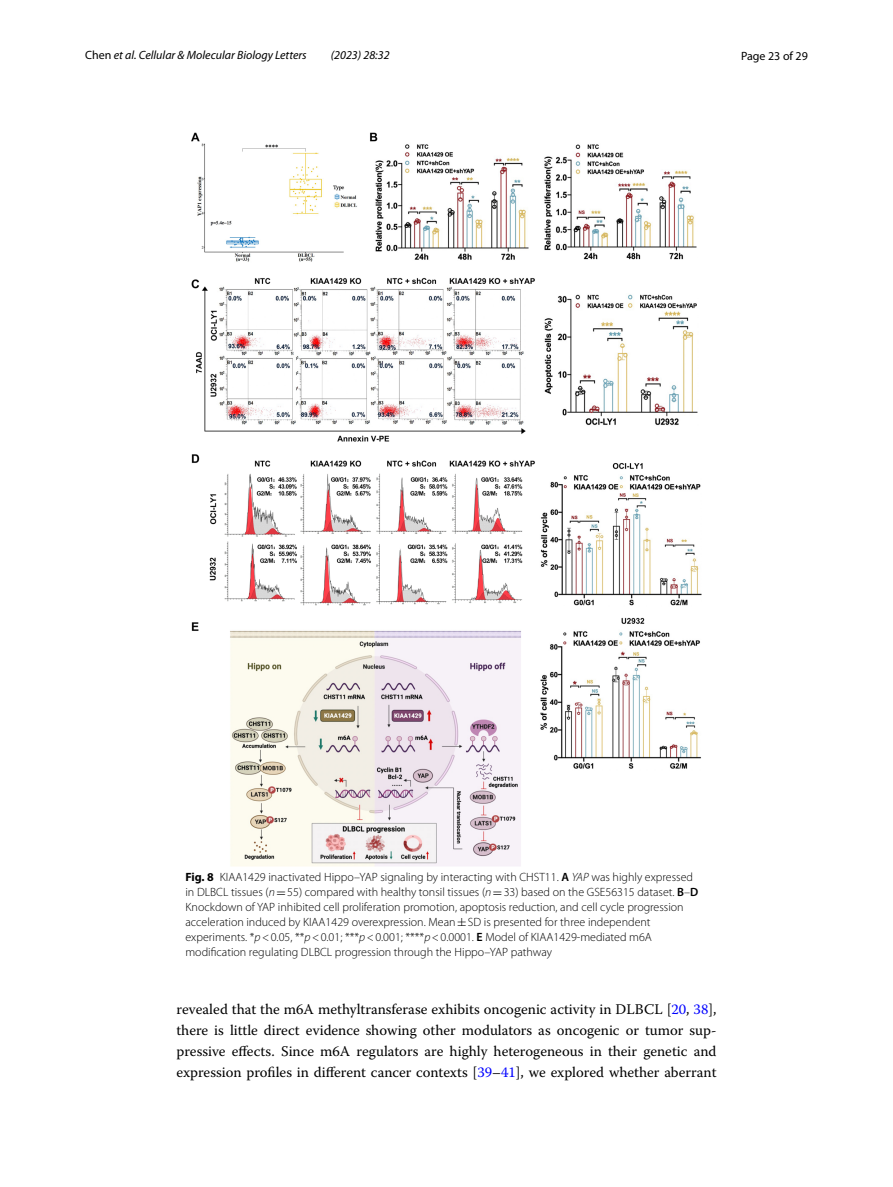
<style>
.page{position:relative;width:893px;height:1187px;background:#fff}
.page>*{position:absolute;margin:0;border:0;box-sizing:border-box;transform-origin:0 0}
.t1{font:14.7px/21.3px "Warnock Pro";color:#000;text-align:justify}
.t2{font:300 12px/15px "Myriad Pro";color:#000}
.t3{font:italic 12px "Myriad Pro";color:#000}
.t4{font:12px "Myriad Pro";color:#000}
.s1{font-style:normal}
.s2{font-weight:700}
.s3{font-weight:600}
.s4{font-style:italic}
.s5{font-family:"MTSY";font-weight:400}
.s6{color:#00f}
</style>
<div class="page">
<img style="left:191px;top:133px;width:511px;height:733px">
<p class="t3" style="left:85px;top:48px;width:223px"><span class="s1">Chen</span> et al. Cellular &amp; Molecular Biology Letters</p>
<p class="t3" style="left:331px;top:48px;width:60px">(2023) 28:32</p>
<p class="t4" style="left:741px;top:48px;width:68px">Page 23 of 29</p>
<p class="t2" style="left:185px;top:870px;width:514px"><span class="s2">Fig. 8</span> KIAA1429 inactivated Hippo–YAP signaling by interacting with CHST11. <span class="s3">A</span> <span class="s4">YAP</span> was highly expressed in DLBCL tissues (<span class="s4">n</span><span class="s5">=</span>55) compared with healthy tonsil tissues (<span class="s4">n</span><span class="s5">=</span>33) based on the GSE56315 dataset. <span class="s3">B</span>–<span class="s3">D </span>Knockdown of YAP inhibited cell proliferation promotion, apoptosis reduction, and cell cycle progression acceleration induced by KIAA1429 overexpression. Mean<span class="s5">±</span>SD is presented for three independent experiments. *<span class="s4">p</span>&lt;0.05, **<span class="s4">p</span>&lt;0.01; ***<span class="s4">p</span>&lt;0.001; ****<span class="s4">p</span>&lt;0.0001. <span class="s3">E</span> Model of KIAA1429-mediated m6A modification regulating DLBCL progression through the Hippo–YAP pathway</p>
<p class="t1" style="left:176px;top:997px;width:542px">revealed that the m6A methyltransferase exhibits oncogenic activity in DLBCL [<span class="s6">20</span>, <span class="s6">38</span>], there is little direct evidence showing other modulators as oncogenic or tumor sup&shy;pressive effects. Since m6A regulators are highly heterogeneous in their genetic and expression profiles in different cancer contexts [<span class="s6">39</span>–<span class="s6">41</span>], we explored whether aberrant</p>
</div>
